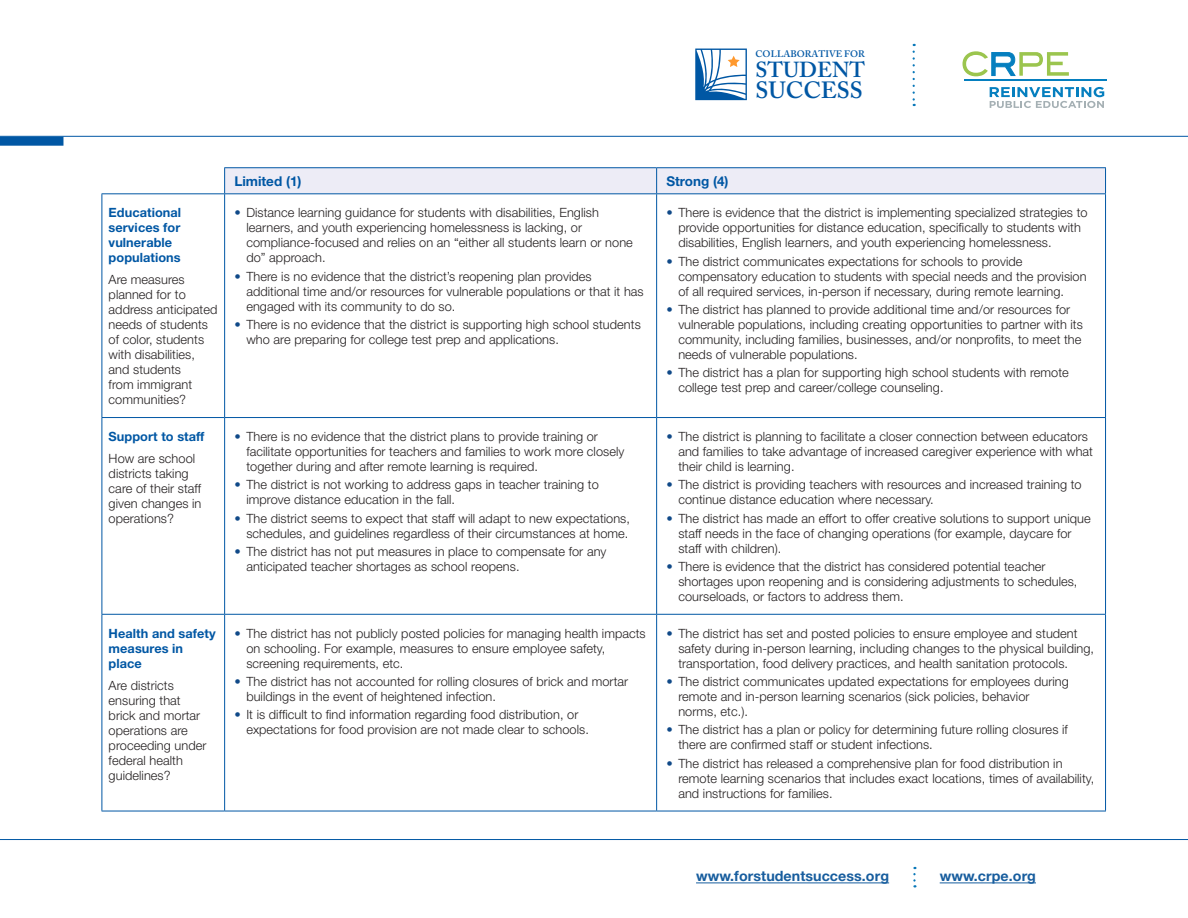
<style>
.page{position:relative;width:1188px;height:918px;background:#fff}
.page>*{position:absolute;margin:0;border:0;box-sizing:border-box;transform-origin:0 0}
.t1{font:600 23.4px "Adobe Caslon Pro";color:#0057a4}
.t2{font:600 21.6px "Adobe Caslon Pro";color:#0057a4}
.t3{font:700 14.25px "Helvetica Neue";letter-spacing:.005em;color:#175d9e}
.t4{font:700 13.5px "Helvetica Neue";color:#0057a4}
.body_chart{font:300 12.75px/15px "Helvetica Neue";letter-spacing:.005em;color:#231f20}
.body_chart-2{font:700 12.75px/15px "Helvetica Neue";letter-spacing:.005em;color:#0057a4}
.t5{font:600 9.45px "Adobe Caslon Pro";color:#0057a4}
.s1{color:#104988}
</style>
<div class="page">
<hr style="left:964px;top:79px;width:143px;height:1px;background:#057fbf">
<svg style="left:990px;top:87px;width:114px;height:21px"></svg>
<svg style="left:963px;top:51px;width:106px;height:25px"></svg>
<svg style="left:695px;top:49px;width:52px;height:51px"></svg>
<hr style="left:0;top:136px;width:1188px;height:1px;background:#0057a4">
<div style="left:0;top:137px;width:63px;height:9px;background:#0057a4"></div>
<svg style="left:913px;top:52px;width:2px;height:54px"></svg>
<hr style="left:0;top:839px;width:1188px;height:1px;background:#0057a4">
<hr style="left:696px;top:883px;width:193px;height:1px;background:#175d9e">
<hr style="left:940px;top:883px;width:96px;height:1px;background:#175d9e">
<svg style="left:913px;top:867px;width:3px;height:20px"></svg>
<hr style="left:102px;top:194px;width:1px;height:223px;background:#0057a4">
<hr style="left:224px;top:194px;width:1px;height:223px;background:#0057a4">
<hr style="left:656px;top:194px;width:1px;height:223px;background:#0057a4">
<hr style="left:1105px;top:194px;width:1px;height:223px;background:#0057a4">
<hr style="left:102px;top:417px;width:123px;height:1px;background:#0057a4">
<hr style="left:102px;top:418px;width:1px;height:196px;background:#0057a4">
<hr style="left:225px;top:417px;width:432px;height:1px;background:#0057a4">
<hr style="left:224px;top:418px;width:1px;height:196px;background:#0057a4">
<hr style="left:657px;top:417px;width:449px;height:1px;background:#0057a4">
<hr style="left:656px;top:418px;width:1px;height:196px;background:#0057a4">
<hr style="left:1105px;top:418px;width:1px;height:196px;background:#0057a4">
<hr style="left:102px;top:614px;width:123px;height:1px;background:#0057a4">
<hr style="left:102px;top:615px;width:1px;height:196px;background:#0057a4">
<hr style="left:225px;top:614px;width:432px;height:1px;background:#0057a4">
<hr style="left:224px;top:615px;width:1px;height:196px;background:#0057a4">
<hr style="left:657px;top:614px;width:449px;height:1px;background:#0057a4">
<hr style="left:656px;top:615px;width:1px;height:196px;background:#0057a4">
<hr style="left:1105px;top:615px;width:1px;height:196px;background:#0057a4">
<hr style="left:102px;top:811px;width:123px;height:1px;background:#0057a4">
<hr style="left:225px;top:811px;width:432px;height:1px;background:#0057a4">
<hr style="left:657px;top:811px;width:449px;height:1px;background:#0057a4">
<hr style="left:224px;top:167px;width:433px;height:1px;background:#0057a4">
<hr style="left:657px;top:167px;width:449px;height:1px;background:#0057a4">
<hr style="left:102px;top:193px;width:123px;height:1px;background:#0057a4">
<svg style="left:224px;top:168px;width:882px;height:26px;background:#e3e6f2"></svg>
<p class="t5" style="left:756px;top:48px;width:111px">COLLABORATIVE FOR</p>
<h2 class="t2" style="left:756px;top:57px;width:111px">STUDENT</h2>
<h1 class="t1" style="left:756px;top:76px;width:109px">SUCCESS</h1>
<p class="body_chart-2" style="left:109px;top:205px;width:74px">Educational services for vulnerable populations</p>
<p class="body_chart" style="left:109px;top:272px;width:110px">Are measures planned for to address anticipated needs of students of color, students with disabilities, and students<br>from immigrant communities?</p>
<p class="body_chart-2" style="left:109px;top:429px;width:97px">Support to staff</p>
<p class="body_chart" style="left:109px;top:450px;width:94px">How are school districts taking care of their staff given changes in operations?</p>
<p class="body_chart-2" style="left:109px;top:625px;width:109px">Health and safety measures in place</p>
<p class="body_chart" style="left:109px;top:677px;width:99px">Are districts ensuring that brick and mortar operations are proceeding under federal health guidelines?</p>
<p class="t4" style="left:234px;top:173px;width:69px">Limited (1)</p>
<p class="t4" style="left:666px;top:173px;width:64px">Strong (4)</p>
<p class="body_chart" style="left:246px;top:205px;width:388px;text-indent:-12px"><span class="s1">•</span> Distance learning guidance for students with disabilities, English learners, and youth experiencing homelessness is lacking, or compliance-focused and relies on an “either all students learn or none do” approach.</p>
<p class="body_chart" style="left:246px;top:268px;width:399px;text-indent:-12px"><span class="s1">•</span> There is no evidence that the district’s reopening plan provides additional time and/or resources for vulnerable populations or that it has engaged with its community to do so.</p>
<p class="body_chart" style="left:246px;top:317px;width:396px;text-indent:-12px"><span class="s1">•</span> There is no evidence that the district is supporting high school students who are preparing for college test prep and applications.</p>
<p class="body_chart" style="left:246px;top:429px;width:380px;text-indent:-12px"><span class="s1">•</span> There is no evidence that the district plans to provide training or facilitate opportunities for teachers and families to work more closely together during and after remote learning is required.</p>
<p class="body_chart" style="left:246px;top:477px;width:354px;text-indent:-12px"><span class="s1">•</span> The district is not working to address gaps in teacher training to improve distance education in the fall.</p>
<p class="body_chart" style="left:234px;top:510px;width:397px;text-align:right"><span class="s1">•</span> The district seems to expect that staff will adapt to new expectations, schedules, and guidelines regardless of their circumstances at home.</p>
<p class="body_chart" style="left:246px;top:543px;width:362px;text-indent:-12px"><span class="s1">•</span> The district has not put measures in place to compensate for any anticipated teacher shortages as school reopens.</p>
<p class="body_chart" style="left:246px;top:626px;width:401px;text-indent:-12px"><span class="s1">•</span> The district has not publicly posted policies for managing health impacts on schooling. For example, measures to ensure employee safety, screening requirements, etc.</p>
<p class="body_chart" style="left:246px;top:674px;width:383px;text-indent:-12px"><span class="s1">•</span> The district has not accounted for rolling closures of brick and mortar buildings in the event of heightened infection.</p>
<p class="body_chart" style="left:246px;top:707px;width:344px;text-indent:-12px"><span class="s1">•</span> It is difficult to find information regarding food distribution, or expectations for food provision are not made clear to schools.</p>
<p class="body_chart" style="left:678px;top:205px;width:411px;text-indent:-12px"><span class="s1">•</span> There is evidence that the district is implementing specialized strategies to provide opportunities for distance education, specifically to students with disabilities, English learners, and youth experiencing homelessness.</p>
<p class="body_chart" style="left:678px;top:253px;width:410px;text-indent:-12px"><span class="s1">•</span> The district communicates expectations for schools to provide compensatory education to students with special needs and the provision of all required services, in-person if necessary, during remote learning.</p>
<p class="body_chart" style="left:678px;top:302px;width:406px;text-indent:-12px"><span class="s1">•</span> The district has planned to provide additional time and/or resources for vulnerable populations, including creating opportunities to partner with its community, including families, businesses, and/or nonprofits, to meet the needs of vulnerable populations.</p>
<p class="body_chart" style="left:678px;top:365px;width:392px;text-indent:-12px"><span class="s1">•</span> The district has a plan for supporting high school students with remote college test prep and career/college counseling.</p>
<p class="body_chart" style="left:678px;top:429px;width:416px;text-indent:-12px"><span class="s1">•</span> The district is planning to facilitate a closer connection between educators and families to take advantage of increased caregiver experience with what their child is learning.</p>
<p class="body_chart" style="left:678px;top:477px;width:405px;text-indent:-12px"><span class="s1">•</span> The district is providing teachers with resources and increased training to continue distance education where necessary.</p>
<p class="body_chart" style="left:678px;top:510px;width:414px;text-indent:-12px"><span class="s1">•</span> The district has made an effort to offer creative solutions to support unique staff needs in the face of changing operations (for example, daycare for staff with children).</p>
<p class="body_chart" style="left:678px;top:558px;width:401px;text-indent:-12px"><span class="s1">•</span> There is evidence that the district has considered potential teacher shortages upon reopening and is considering adjustments to schedules, courseloads, or factors to address them.</p>
<p class="body_chart" style="left:678px;top:626px;width:417px;text-indent:-12px"><span class="s1">•</span> The district has set and posted policies to ensure employee and student safety during in-person learning, including changes to the physical building, transportation, food delivery practices, and health sanitation protocols.</p>
<p class="body_chart" style="left:678px;top:674px;width:392px;text-indent:-12px"><span class="s1">•</span> The district communicates updated expectations for employees during remote and in-person learning scenarios (sick policies, behavior norms, etc.).</p>
<p class="body_chart" style="left:678px;top:722px;width:391px;text-indent:-12px"><span class="s1">•</span> The district has a plan or policy for determining future rolling closures if there are confirmed staff or student infections.</p>
<p class="body_chart" style="left:678px;top:755px;width:417px;text-indent:-12px"><span class="s1">•</span> The district has released a comprehensive plan for food distribution in remote learning scenarios that includes exact locations, times of availability, and instructions for families.</p>
<p class="t3" style="left:696px;top:868px;width:195px">www.forstudentsuccess.org</p>
<p class="t3" style="left:940px;top:868px;width:98px">www.crpe.org</p>
</div>
